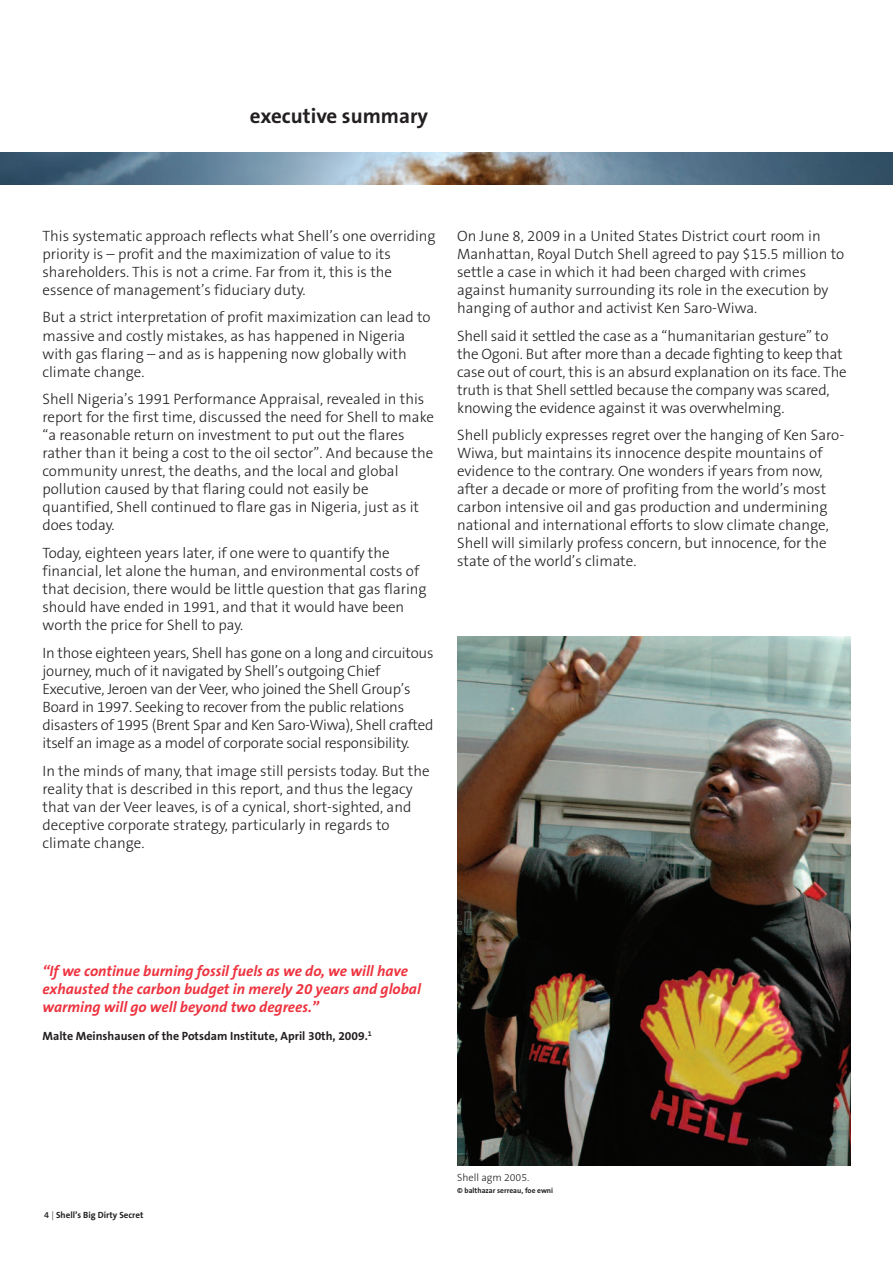
<style>
.page{position:relative;width:893px;height:1263px;background:#fff}
.page>*{position:absolute;margin:0;border:0;box-sizing:border-box;transform-origin:0 0}
.t1{font:700 21px "The Sans B7";color:#231f20}
.t2{font:300 15px/18px "The Sans B3";color:#231f20}
.t3{font:italic 700 15px/18px "The Sans B7";color:#ee333f}
.t4{font:700 12px "The Sans B7";color:#231f20}
.t5{font:300 10.5px "The Sans B3";color:#231f20}
.t6{font:700 9px "The Sans B7";color:#231f20}
.t7{font:700 7.5px "The Sans B7";color:#231f20}
.s1{font-family:"The Sans B6";font-weight:600}
.s2{font-family:"The Sans B3";font-weight:300}
</style>
<div class="page">
<img style="left:0;top:153px;width:892px;height:32px">
<img style="left:457px;top:636px;width:393px;height:530px">
<h1 class="t1" style="left:250px;top:105px;width:180px">executive summary</h1>
<p class="t2" style="left:43px;top:227px;width:395px">This systematic approach reflects what Shell’s one overriding priority is – profit and the maximization of value to its shareholders. This is not a crime. Far from it, this is the essence of management’s fiduciary duty.</p>
<p class="t2" style="left:43px;top:309px;width:390px">But a strict interpretation of profit maximization can lead to massive and costly mistakes, as has happened in Nigeria with gas flaring – and as is happening now globally with climate change.</p>
<p class="t2" style="left:43px;top:391px;width:393px">Shell Nigeria’s 1991 Performance Appraisal, revealed in this report for the first time, discussed the need for Shell to make “a reasonable return on investment to put out the flares rather than it being a cost to the oil sector”. And because the community unrest, the deaths, and the local and global pollution caused by that flaring could not easily be quantified, Shell continued to flare gas in Nigeria, just as it does today.</p>
<p class="t2" style="left:43px;top:545px;width:386px">Today, eighteen years later, if one were to quantify the financial, let alone the human, and environmental costs of that decision, there would be little question that gas flaring should have ended in 1991, and that it would have been worth the price for Shell to pay.</p>
<p class="t2" style="left:43px;top:644px;width:392px">In those eighteen years, Shell has gone on a long and circuitous journey, much of it navigated by Shell’s outgoing Chief Executive, Jeroen van der Veer, who joined the Shell Group’s Board in 1997. Seeking to recover from the public relations disasters of 1995 (Brent Spar and Ken Saro-Wiwa), Shell crafted itself an image as a model of corporate social responsibility.</p>
<p class="t2" style="left:43px;top:762px;width:389px">In the minds of many, that image still persists today. But the reality that is described in this report, and thus the legacy that van der Veer leaves, is of a cynical, short-sighted, and deceptive corporate strategy, particularly in regards to climate change.</p>
<p class="t2" style="left:457px;top:227px;width:389px">On June 8, 2009 in a United States District court room in Manhattan, Royal Dutch Shell agreed to pay $15.5 million to settle a case in which it had been charged with crimes against humanity surrounding its role in the execution by hanging of author and activist Ken Saro-Wiwa.</p>
<p class="t2" style="left:457px;top:327px;width:391px">Shell said it settled the case as a “humanitarian gesture” to the Ogoni. But after more than a decade fighting to keep that case out of court, this is an absurd explanation on its face. The truth is that Shell settled because the company was scared, knowing the evidence against it was overwhelming.</p>
<p class="t2" style="left:457px;top:427px;width:389px">Shell publicly expresses regret over the hanging of Ken Saro-Wiwa, but maintains its innocence despite mountains of evidence to the contrary. One wonders if years from now, after a decade or more of profiting from the world’s most carbon intensive oil and gas production and undermining national and international efforts to slow climate change, Shell will similarly profess concern, but innocence, for the state of the world’s climate.</p>
<p class="t3" style="left:43px;top:962px;width:380px">“If we continue burning fossil fuels as we do, we will have exhausted the carbon budget in merely 20 years and global warming will go well beyond two degrees.”</p>
<p class="t4" style="left:43px;top:1029px;width:331px">Malte Meinshausen of the Potsdam Institute, April 30th, 2009.<sup>1</sup></p>
<p class="t6" style="left:44px;top:1210px;width:101px"><span class="s1">4</span> <span class="s2">|</span> Shell’s Big Dirty Secret</p>
<p class="t5" style="left:457px;top:1172px;width:74px">Shell agm 2005.</p>
<p class="t7" style="left:457px;top:1186px;width:98px">© balthazar serreau, foe ewni</p>
</div>
